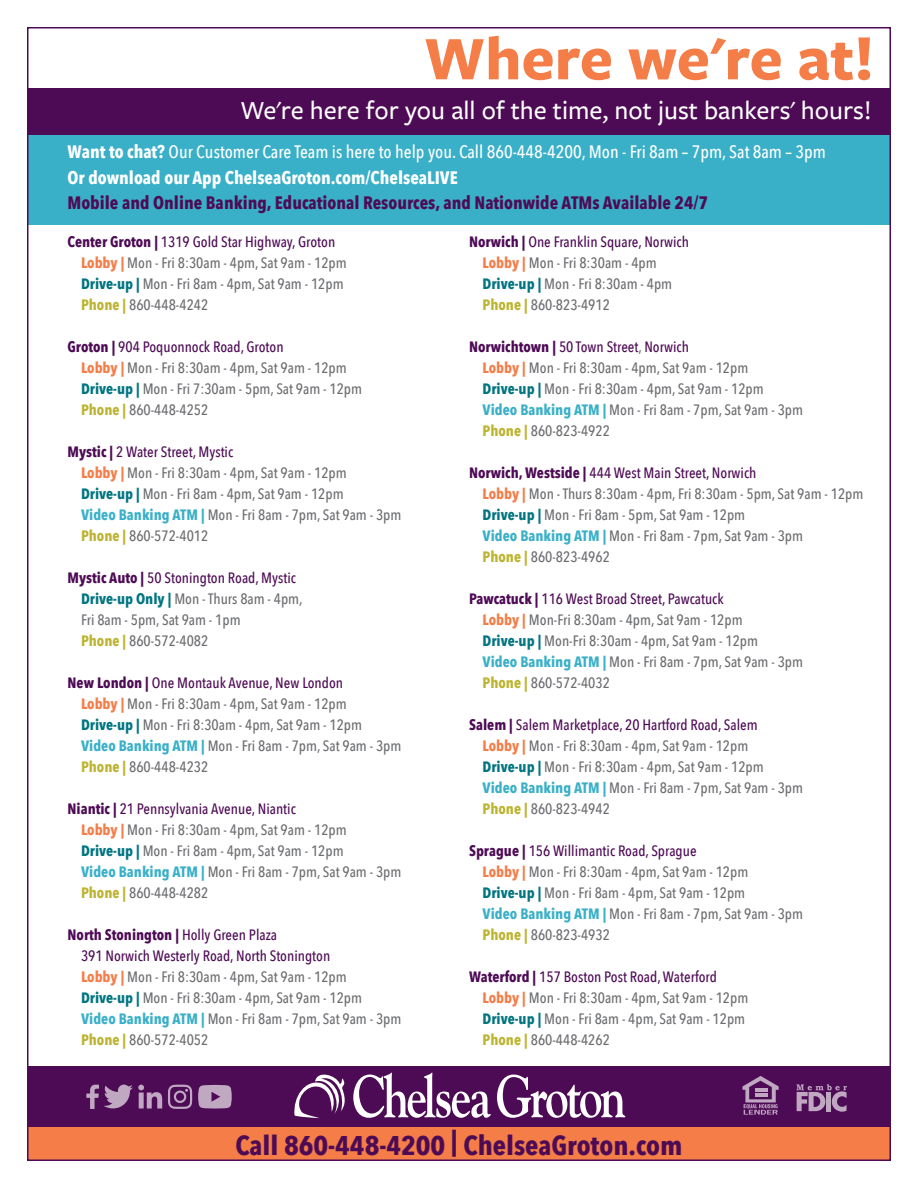
<style>
.page{position:relative;width:918px;height:1188px;background:#fff}
.page>*{position:absolute;margin:0;border:0;box-sizing:border-box;transform-origin:0 0}
.t1{font:700 64.2px "Freight Sans Pro";color:#f47d48}
.t2{font:500 27px "Freight Sans Pro";color:#fff}
.t3{font:700 27px "Avenir Next Condensed";color:#4e0b55;scale:1.04 1}
.t4{font:500 18px "Avenir Next Condensed";color:#fff}
.t5{font:700 18px "Avenir Next Condensed";color:#4e0b55}
.t6{font:700 18px "Avenir Next Condensed";color:#fff}
.t7{font:500 15px/21px "Avenir Next Condensed";color:#6c6d70}
.t8{font:500 15px "Avenir Next Condensed";color:#4e0b55}
.t9{font:700 15px "Avenir Next Condensed";color:#4e0b55}
.s1{font-weight:700}
.s2{font-weight:700;color:#f47d48}
.s3{font-weight:700;color:#007580}
.s4{font-weight:700;color:#bcb431}
.s5{font-weight:700;color:#3ab0c8}
.s6{font-weight:500}
.s7{color:#6c6d70}
</style>
<div class="page">
<div style="left:27px;top:133px;width:864px;height:92px;background:#3ab0c8"></div>
<div style="left:27px;top:1125px;width:864px;height:36px;background:#f47d48"></div>
<div style="left:27px;top:1066px;width:864px;height:61px;background:#4e0b55"></div>
<svg style="left:797px;top:1084px;width:50px;height:28px"></svg>
<svg style="left:743px;top:1076px;width:36px;height:39px"></svg>
<svg style="left:198px;top:1085px;width:34px;height:24px"></svg>
<svg style="left:86px;top:1085px;width:76px;height:24px"></svg>
<svg style="left:168px;top:1085px;width:24px;height:24px"></svg>
<div style="left:27px;top:88px;width:864px;height:46px;background:#4e0b55"></div>
<svg style="left:353px;top:1073px;width:138px;height:45px"></svg>
<svg style="left:497px;top:1075px;width:128px;height:43px"></svg>
<svg style="left:294px;top:1074px;width:51px;height:44px"></svg>
<p class="t1" style="left:424px;top:14px;width:451px">Where we're at!</p>
<p class="t2" style="left:241px;top:92px;width:632px">We're here for you all of the time, not just bankers' hours!</p>
<p class="t4" style="left:68px;top:141px;width:760px"><span class="s1">Want to chat?</span> Our Customer Care Team is here to help you. Call 860-448-4200, Mon - Fri 8am – 7pm, Sat 8am – 3pm</p>
<p class="t6" style="left:68px;top:166px;width:392px">Or download our App ChelseaGroton.com/ChelseaLIVE</p>
<p class="t5" style="left:68px;top:192px;width:642px">Mobile and Online Banking, Educational Resources, and Nationwide ATMs Available 24/7</p>
<p class="t8" style="left:68px;top:233px;width:269px"><span class="s1">Center Groton |</span> 1319 Gold Star Highway, Groton</p>
<p class="t7" style="left:81px;top:253px;width:267px"><span class="s2">Lobby |</span> Mon - Fri 8:30am - 4pm, Sat 9am - 12pm</p>
<p class="t7" style="left:81px;top:274px;width:264px"><span class="s3">Drive-up |</span> Mon - Fri 8am - 4pm, Sat 9am - 12pm</p>
<p class="t7" style="left:81px;top:295px;width:129px"><span class="s4">Phone |</span> 860-448-4242</p>
<p class="t8" style="left:68px;top:338px;width:218px"><span class="s1">Groton |</span> 904 Poquonnock Road, Groton</p>
<p class="t7" style="left:81px;top:358px;width:267px"><span class="s2">Lobby |</span> Mon - Fri 8:30am - 4pm, Sat 9am - 12pm</p>
<p class="t7" style="left:81px;top:379px;width:283px"><span class="s3">Drive-up |</span> Mon - Fri 7:30am - 5pm, Sat 9am - 12pm</p>
<p class="t7" style="left:81px;top:400px;width:129px"><span class="s4">Phone |</span> 860-448-4252</p>
<p class="t8" style="left:68px;top:443px;width:167px"><span class="s1">Mystic |</span> 2 Water Street, Mystic</p>
<p class="t7" style="left:81px;top:463px;width:267px"><span class="s2">Lobby |</span> Mon - Fri 8:30am - 4pm, Sat 9am - 12pm</p>
<p class="t7" style="left:81px;top:484px;width:264px"><span class="s3">Drive-up |</span> Mon - Fri 8am - 4pm, Sat 9am - 12pm</p>
<p class="t7" style="left:81px;top:505px;width:322px"><span class="s5">Video Banking ATM |</span> Mon - Fri 8am - 7pm, Sat 9am - 3pm</p>
<p class="t7" style="left:81px;top:526px;width:129px"><span class="s4">Phone |</span> 860-572-4012</p>
<p class="t8" style="left:68px;top:569px;width:230px"><span class="s1">Mystic Auto |</span> 50 Stonington Road, Mystic</p>
<p class="t7" style="left:81px;top:589px;width:223px"><span class="s3">Drive-up Only |</span> Mon - Thurs 8am - 4pm,<br>Fri 8am - 5pm, Sat 9am - 1pm</p>
<p class="t7" style="left:81px;top:631px;width:129px"><span class="s4">Phone |</span> 860-572-4082</p>
<p class="t8" style="left:68px;top:674px;width:277px"><span class="s1">New London |</span> One Montauk Avenue, New London</p>
<p class="t7" style="left:81px;top:694px;width:267px"><span class="s2">Lobby |</span> Mon - Fri 8:30am - 4pm, Sat 9am - 12pm</p>
<p class="t7" style="left:81px;top:715px;width:283px"><span class="s3">Drive-up |</span> Mon - Fri 8:30am - 4pm, Sat 9am - 12pm</p>
<p class="t7" style="left:81px;top:736px;width:322px"><span class="s5">Video Banking ATM |</span> Mon - Fri 8am - 7pm, Sat 9am - 3pm</p>
<p class="t7" style="left:81px;top:757px;width:129px"><span class="s4">Phone |</span> 860-448-4232</p>
<p class="t8" style="left:68px;top:800px;width:230px"><span class="s1">Niantic |</span> 21 Pennsylvania Avenue, Niantic</p>
<p class="t7" style="left:81px;top:820px;width:267px"><span class="s2">Lobby |</span> Mon - Fri 8:30am - 4pm, Sat 9am - 12pm</p>
<p class="t7" style="left:81px;top:841px;width:264px"><span class="s3">Drive-up |</span> Mon - Fri 8am - 4pm, Sat 9am - 12pm</p>
<p class="t7" style="left:81px;top:862px;width:322px"><span class="s5">Video Banking ATM |</span> Mon - Fri 8am - 7pm, Sat 9am - 3pm</p>
<p class="t7" style="left:81px;top:883px;width:129px"><span class="s4">Phone |</span> 860-448-4282</p>
<p class="t9" style="left:68px;top:926px;width:211px">North Stonington | <span class="s6">Holly Green Plaza</span></p>
<p class="t8" style="left:81px;top:947px;width:251px">391 Norwich Westerly Road, North Stonington</p>
<p class="t7" style="left:81px;top:967px;width:267px"><span class="s2">Lobby |</span> Mon - Fri 8:30am - 4pm, Sat 9am - 12pm</p>
<p class="t7" style="left:81px;top:988px;width:283px"><span class="s3">Drive-up |</span> Mon - Fri 8:30am - 4pm, Sat 9am - 12pm</p>
<p class="t7" style="left:81px;top:1009px;width:322px"><span class="s5">Video Banking ATM |</span> Mon - Fri 8am - 7pm, Sat 9am - 3pm</p>
<p class="t7" style="left:81px;top:1030px;width:129px"><span class="s4">Phone |</span> 860-572-4052</p>
<p class="t8" style="left:469px;top:233px;width:221px"><span class="s1">Norwich |</span> One Franklin Square, Norwich</p>
<p class="t7" style="left:483px;top:253px;width:176px"><span class="s2">Lobby |</span> Mon - Fri 8:30am - 4pm</p>
<p class="t7" style="left:483px;top:274px;width:191px"><span class="s3">Drive-up |</span> Mon - Fri 8:30am - 4pm</p>
<p class="t7" style="left:483px;top:295px;width:129px"><span class="s4">Phone |</span> 860-823-4912</p>
<p class="t8" style="left:469px;top:338px;width:221px"><span class="s1">Norwichtown |</span> 50 Town Street<span class="s7">,</span> Norwich</p>
<p class="t7" style="left:483px;top:358px;width:267px"><span class="s2">Lobby |</span> Mon - Fri 8:30am - 4pm, Sat 9am - 12pm</p>
<p class="t7" style="left:483px;top:379px;width:283px"><span class="s3">Drive-up |</span> Mon - Fri 8:30am - 4pm, Sat 9am - 12pm</p>
<p class="t7" style="left:483px;top:400px;width:322px"><span class="s5">Video Banking ATM |</span> Mon - Fri 8am - 7pm, Sat 9am - 3pm</p>
<p class="t7" style="left:483px;top:421px;width:129px"><span class="s4">Phone |</span> 860-823-4922</p>
<p class="t8" style="left:469px;top:464px;width:289px"><span class="s1">Norwich, Westside |</span> 444 West Main Street, Norwich</p>
<p class="t7" style="left:483px;top:484px;width:382px"><span class="s2">Lobby |</span> Mon - Thurs 8:30am - 4pm, Fri 8:30am - 5pm, Sat 9am - 12pm</p>
<p class="t7" style="left:483px;top:505px;width:264px"><span class="s3">Drive-up |</span> Mon - Fri 8am - 5pm, Sat 9am - 12pm</p>
<p class="t7" style="left:483px;top:526px;width:322px"><span class="s5">Video Banking ATM |</span> Mon - Fri 8am - 7pm, Sat 9am - 3pm</p>
<p class="t7" style="left:483px;top:547px;width:129px"><span class="s4">Phone |</span> 860-823-4962</p>
<p class="t8" style="left:469px;top:590px;width:256px"><span class="s1">Pawcatuck |</span> 116 West Broad Street, Pawcatuck</p>
<p class="t7" style="left:483px;top:610px;width:262px"><span class="s2">Lobby |</span> Mon-Fri 8:30am - 4pm, Sat 9am - 12pm</p>
<p class="t7" style="left:483px;top:631px;width:277px"><span class="s3">Drive-up |</span> Mon-Fri 8:30am - 4pm, Sat 9am - 12pm</p>
<p class="t7" style="left:483px;top:652px;width:322px"><span class="s5">Video Banking ATM |</span> Mon - Fri 8am - 7pm, Sat 9am - 3pm</p>
<p class="t7" style="left:483px;top:673px;width:129px"><span class="s4">Phone |</span> 860-572-4032</p>
<p class="t8" style="left:469px;top:716px;width:290px"><span class="s1">Salem |</span> Salem Marketplace, 20 Hartford Road, Salem</p>
<p class="t7" style="left:483px;top:736px;width:267px"><span class="s2">Lobby |</span> Mon - Fri 8:30am - 4pm, Sat 9am - 12pm</p>
<p class="t7" style="left:483px;top:757px;width:283px"><span class="s3">Drive-up |</span> Mon - Fri 8:30am - 4pm, Sat 9am - 12pm</p>
<p class="t7" style="left:483px;top:778px;width:322px"><span class="s5">Video Banking ATM |</span> Mon - Fri 8am - 7pm, Sat 9am - 3pm</p>
<p class="t7" style="left:483px;top:799px;width:129px"><span class="s4">Phone |</span> 860-823-4942</p>
<p class="t8" style="left:469px;top:842px;width:229px"><span class="s1">Sprague |</span> 156 Willimantic Road, Sprague</p>
<p class="t7" style="left:483px;top:862px;width:267px"><span class="s2">Lobby |</span> Mon - Fri 8:30am - 4pm, Sat 9am - 12pm</p>
<p class="t7" style="left:483px;top:883px;width:264px"><span class="s3">Drive-up |</span> Mon - Fri 8am - 4pm, Sat 9am - 12pm</p>
<p class="t7" style="left:483px;top:904px;width:322px"><span class="s5">Video Banking ATM |</span> Mon - Fri 8am - 7pm, Sat 9am - 3pm</p>
<p class="t7" style="left:483px;top:925px;width:129px"><span class="s4">Phone |</span> 860-823-4932</p>
<p class="t8" style="left:469px;top:968px;width:249px"><span class="s1">Waterford |</span> 157 Boston Post Road, Waterford</p>
<p class="t7" style="left:483px;top:988px;width:267px"><span class="s2">Lobby |</span> Mon - Fri 8:30am - 4pm, Sat 9am - 12pm</p>
<p class="t7" style="left:483px;top:1009px;width:264px"><span class="s3">Drive-up |</span> Mon - Fri 8am - 4pm, Sat 9am - 12pm</p>
<p class="t7" style="left:483px;top:1030px;width:129px"><span class="s4">Phone |</span> 860-448-4262</p>
<p class="t3" style="left:236px;top:1129px;width:431px">Call 860-448-4200 | ChelseaGroton.com</p>
</div>
